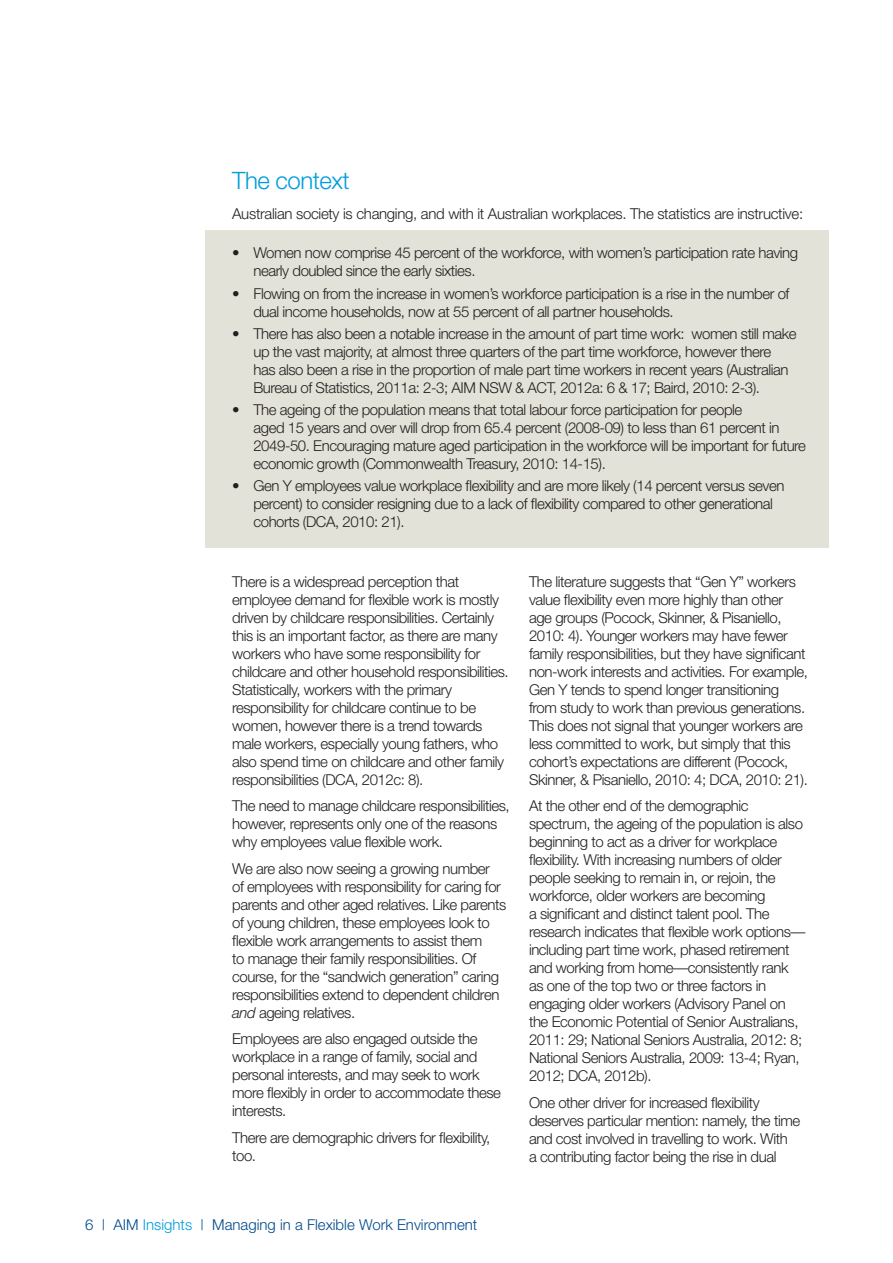
<style>
.page{position:relative;width:893px;height:1263px;background:#fff}
.page>*{position:absolute;margin:0;border:0;box-sizing:border-box;transform-origin:0 0}
.t1{font:300 24px "Helvetica Neue";letter-spacing:-.02em;color:#009ddc}
.t2{font:300 15px/18px "Helvetica Neue";letter-spacing:-.03em;color:#231f20}
.t3{font:300 15px "Helvetica Neue";color:#004a8d}
.s1{font-style:italic}
.s2{color:#009ddc}
</style>
<div class="page">
<div style="left:205px;top:230px;width:624px;height:317px;background:#e3e2d8"></div>
<h1 class="t1" style="left:232px;top:172px;width:119px">The context</h1>
<p class="t2" style="left:232px;top:206px;width:573px">Australian society is changing, and with it Australian workplaces. The statistics are instructive:</p>
<p class="t2" style="left:253px;top:245px;width:546px;text-indent:-21px">• Women now comprise 45 percent of the workforce, with women’s participation rate having nearly doubled since the early sixties.</p>
<p class="t2" style="left:253px;top:286px;width:537px;text-indent:-21px">• Flowing on from the increase in women’s workforce participation is a rise in the number of dual income households, now at 55 percent of all partner households.</p>
<p class="t2" style="left:253px;top:326px;width:545px;text-indent:-21px">• There has also been a notable increase in the amount of part time work: women still make up the vast majority, at almost three quarters of the part time workforce, however there has also been a rise in the proportion of male part time workers in recent years (Australian Bureau of Statistics, 2011a: 2-3; AIM NSW &amp; ACT, 2012a: 6 &amp; 17; Baird, 2010: 2-3).</p>
<p class="t2" style="left:253px;top:402px;width:554px;text-indent:-21px">• The ageing of the population means that total labour force participation for people<br>aged 15 years and over will drop from 65.4 percent (2008-09) to less than 61 percent in 2049-50. Encouraging mature aged participation in the workforce will be important for future economic growth (Commonwealth Treasury, 2010: 14-15).</p>
<p class="t2" style="left:253px;top:478px;width:532px;text-indent:-21px">• Gen Y employees value workplace flexibility and are more likely (14 percent versus seven percent) to consider resigning due to a lack of flexibility compared to other generational cohorts (DCA, 2010: 21).</p>
<p class="t2" style="left:232px;top:574px;width:278px">There is a widespread perception that employee demand for flexible work is mostly driven by childcare responsibilities. Certainly this is an important factor, as there are many workers who have some responsibility for childcare and other household responsibilities.<br>Statistically, workers with the primary responsibility for childcare continue to be women, however there is a trend towards male workers, especially young fathers, who also spend time on childcare and other family responsibilities (DCA, 2012c: 8).</p>
<p class="t2" style="left:232px;top:798px;width:279px">The need to manage childcare responsibilities, however, represents only one of the reasons why employees value flexible work.</p>
<p class="t2" style="left:232px;top:861px;width:276px">We are also now seeing a growing number<br>of employees with responsibility for caring for parents and other aged relatives. Like parents of young children, these employees look to flexible work arrangements to assist them<br>to manage their family responsibilities. Of course, for the “sandwich generation” caring responsibilities extend to dependent children <span class="s1">and</span> ageing relatives.</p>
<p class="t2" style="left:232px;top:1031px;width:270px">Employees are also engaged outside the workplace in a range of family, social and personal interests, and may seek to work more flexibly in order to accommodate these interests.</p>
<p class="t2" style="left:232px;top:1130px;width:260px">There are demographic drivers for flexibility, too.</p>
<p class="t2" style="left:529px;top:574px;width:280px">The literature suggests that “Gen Y” workers value flexibility even more highly than other age groups (Pocock, Skinner, &amp; Pisaniello, 2010: 4). Younger workers may have fewer family responsibilities, but they have significant non-work interests and activities. For example, Gen Y tends to spend longer transitioning from study to work than previous generations.<br>This does not signal that younger workers are less committed to work, but simply that this cohort’s expectations are different (Pocock, Skinner, &amp; Pisaniello, 2010: 4; DCA, 2010: 21).</p>
<p class="t2" style="left:529px;top:798px;width:278px">At the other end of the demographic spectrum, the ageing of the population is also beginning to act as a driver for workplace flexibility. With increasing numbers of older people seeking to remain in, or rejoin, the workforce, older workers are becoming<br>a significant and distinct talent pool. The research indicates that flexible work options— including part time work, phased retirement and working from home—consistently rank as one of the top two or three factors in engaging older workers (Advisory Panel on the Economic Potential of Senior Australians, 2011: 29; National Seniors Australia, 2012: 8; National Seniors Australia, 2009: 13-4; Ryan, 2012; DCA, 2012b).</p>
<p class="t2" style="left:529px;top:1095px;width:273px">One other driver for increased flexibility deserves particular mention: namely, the time and cost involved in travelling to work. With<br>a contributing factor being the rise in dual</p>
<p class="t3" style="left:85px;top:1219px;width:394px">6 | AIM <span class="s2">Insights</span> | Managing in a Flexible Work Environment</p>
</div>
